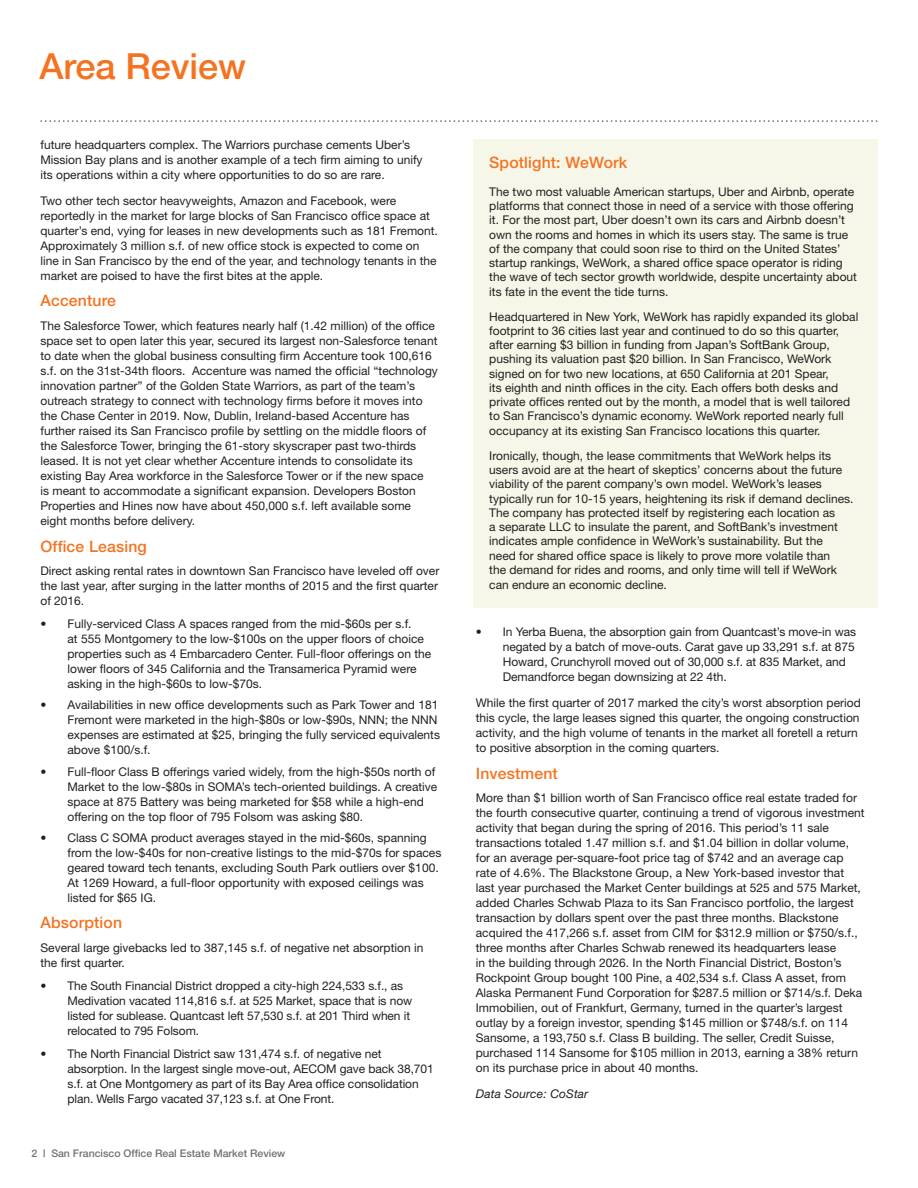
<style>
.page{position:relative;width:918px;height:1188px;background:#fff}
.page>*{position:absolute;margin:0;border:0;box-sizing:border-box;transform-origin:0 0}
.t1{font:500 36px "Helvetica Neue";color:#f47321}
.Orange_Subheads{font:500 15.75px "Helvetica Neue";letter-spacing:.01em;color:#f47321}
.Body_Text{font:12px/15px "Helvetica Neue";color:#231f20}
.Body_Text-2{font:italic 12px "Helvetica Neue";letter-spacing:.01em;color:#231f20}
.t2{font:500 10.5px "Helvetica Neue";color:#717074}
</style>
<div class="page">
<svg style="left:40px;top:120px;width:838px;height:2px"></svg>
<div style="left:473px;top:139px;width:405px;height:469px;background:#f7f7e9"></div>
<p class="t1" style="left:39px;top:44px;width:208px">Area Review</p>
<p class="Body_Text" style="left:40px;top:137px;width:384px">future headquarters complex. The Warriors purchase cements Uber’s<br>Mission Bay plans and is another example of a tech firm aiming to unify its operations within a city where opportunities to do so are rare.</p>
<p class="Body_Text" style="left:40px;top:193px;width:399px">Two other tech sector heavyweights, Amazon and Facebook, were reportedly in the market for large blocks of San Francisco office space at quarter’s end, vying for leases in new developments such as 181 Fremont.<br>Approximately 3 million s.f. of new office stock is expected to come on line in San Francisco by the end of the year, and technology tenants in the market are poised to have the first bites at the apple.</p>
<p class="Orange_Subheads" style="left:40px;top:291px;width:77px">Accenture</p>
<p class="Body_Text" style="left:40px;top:318px;width:399px">The Salesforce Tower, which features nearly half (1.42 million) of the office space set to open later this year, secured its largest non-Salesforce tenant to date when the global business consulting firm Accenture took 100,616 s.f. on the 31st-34th floors. Accenture was named the official “technology innovation partner” of the Golden State Warriors, as part of the team’s outreach strategy to connect with technology firms before it moves into the Chase Center in 2019. Now, Dublin, Ireland-based Accenture has further raised its San Francisco profile by settling on the middle floors of the Salesforce Tower, bringing the 61-story skyscraper past two-thirds leased. It is not yet clear whether Accenture intends to consolidate its existing Bay Area workforce in the Salesforce Tower or if the new space<br>is meant to accommodate a significant expansion. Developers Boston Properties and Hines now have about 450,000 s.f. left available some eight months before delivery.</p>
<p class="Orange_Subheads" style="left:40px;top:537px;width:108px">Office Leasing</p>
<p class="Body_Text" style="left:40px;top:563px;width:400px;text-align:justify">Direct asking rental rates in downtown San Francisco have leveled off over the last year, after surging in the latter months of 2015 and the first quarter of 2016.</p>
<p class="Body_Text" style="left:68px;top:616px;width:365px;text-indent:-27px">• Fully-serviced Class A spaces ranged from the mid-$60s per s.f.<br>at 555 Montgomery to the low-$100s on the upper floors of choice properties such as 4 Embarcadero Center. Full-floor offerings on the lower floors of 345 California and the Transamerica Pyramid were asking in the high-$60s to low-$70s.</p>
<p class="Body_Text" style="left:68px;top:697px;width:374px;text-indent:-27px">• Availabilities in new office developments such as Park Tower and 181<br>Fremont were marketed in the high-$80s or low-$90s, NNN; the NNN expenses are estimated at $25, bringing the fully serviced equivalents above $100/s.f.</p>
<p class="Body_Text" style="left:68px;top:764px;width:371px;text-indent:-27px">• Full-floor Class B offerings varied widely, from the high-$50s north of Market to the low-$80s in SOMA’s tech-oriented buildings. A creative space at 875 Battery was being marketed for $58 while a high-end offering on the top floor of 795 Folsom was asking $80.</p>
<p class="Body_Text" style="left:68px;top:830px;width:375px;text-indent:-27px">• Class C SOMA product averages stayed in the mid-$60s, spanning from the low-$40s for non-creative listings to the mid-$70s for spaces geared toward tech tenants, excluding South Park outliers over $100.<br>At 1269 Howard, a full-floor opportunity with exposed ceilings was listed for $65 IG.</p>
<p class="Orange_Subheads" style="left:40px;top:914px;width:83px">Absorption</p>
<p class="Body_Text" style="left:40px;top:940px;width:384px">Several large givebacks led to 387,145 s.f. of negative net absorption in the first quarter.</p>
<p class="Body_Text" style="left:68px;top:978px;width:346px;text-indent:-27px">• The South Financial District dropped a city-high 224,533 s.f., as Medivation vacated 114,816 s.f. at 525 Market, space that is now listed for sublease. Quantcast left 57,530 s.f. at 201 Third when it relocated to 795 Folsom.</p>
<p class="Body_Text" style="left:68px;top:1046px;width:368px;text-indent:-27px">• The North Financial District saw 131,474 s.f. of negative net absorption. In the largest single move-out, AECOM gave back 38,701 s.f. at One Montgomery as part of its Bay Area office consolidation plan. Wells Fargo vacated 37,123 s.f. at One Front.</p>
<p class="t2" style="left:32px;top:1147px;width:255px">2 | San Francisco Office Real Estate Market Review</p>
<p class="Orange_Subheads" style="left:489px;top:153px;width:140px">Spotlight: WeWork</p>
<p class="Body_Text" style="left:489px;top:184px;width:369px;line-height:14.4px">The two most valuable American startups, Uber and Airbnb, operate platforms that connect those in need of a service with those offering it. For the most part, Uber doesn’t own its cars and Airbnb doesn’t own the rooms and homes in which its users stay. The same is true of the company that could soon rise to third on the United States’ startup rankings, WeWork, a shared office space operator is riding the wave of tech sector growth worldwide, despite uncertainty about its fate in the event the tide turns.</p>
<p class="Body_Text" style="left:489px;top:309px;width:371px;line-height:14.4px">Headquartered in New York, WeWork has rapidly expanded its global footprint to 36 cities last year and continued to do so this quarter, after earning $3 billion in funding from Japan’s SoftBank Group, pushing its valuation past $20 billion. In San Francisco, WeWork signed on for two new locations, at 650 California at 201 Spear,<br>its eighth and ninth offices in the city. Each offers both desks and private offices rented out by the month, a model that is well tailored to San Francisco’s dynamic economy. WeWork reported nearly full occupancy at its existing San Francisco locations this quarter.</p>
<p class="Body_Text" style="left:489px;top:448px;width:366px;line-height:14.4px">Ironically, though, the lease commitments that WeWork helps its users avoid are at the heart of skeptics’ concerns about the future viability of the parent company’s own model. WeWork’s leases typically run for 10-15 years, heightening its risk if demand declines.<br>The company has protected itself by registering each location as<br>a separate LLC to insulate the parent, and SoftBank’s investment indicates ample confidence in WeWork’s sustainability. But the<br>need for shared office space is likely to prove more volatile than<br>the demand for rides and rooms, and only time will tell if WeWork can endure an economic decline.</p>
<p class="Body_Text" style="left:503px;top:624px;width:355px;text-indent:-27px">• In Yerba Buena, the absorption gain from Quantcast’s move-in was negated by a batch of move-outs. Carat gave up 33,291 s.f. at 875<br>Howard, Crunchyroll moved out of 30,000 s.f. at 835 Market, and Demandforce began downsizing at 22 4th.</p>
<p class="Body_Text" style="left:476px;top:695px;width:386px">While the first quarter of 2017 marked the city’s worst absorption period this cycle, the large leases signed this quarter, the ongoing construction activity, and the high volume of tenants in the market all foretell a return to positive absorption in the coming quarters.</p>
<p class="Orange_Subheads" style="left:476px;top:764px;width:83px">Investment</p>
<p class="Body_Text" style="left:476px;top:791px;width:390px">More than $1 billion worth of San Francisco office real estate traded for the fourth consecutive quarter, continuing a trend of vigorous investment activity that began during the spring of 2016. This period’s 11 sale transactions totaled 1.47 million s.f. and $1.04 billion in dollar volume, for an average per-square-foot price tag of $742 and an average cap rate of 4.6%. The Blackstone Group, a New York-based investor that last year purchased the Market Center buildings at 525 and 575 Market, added Charles Schwab Plaza to its San Francisco portfolio, the largest transaction by dollars spent over the past three months. Blackstone acquired the 417,266 s.f. asset from CIM for $312.9 million or $750/s.f., three months after Charles Schwab renewed its headquarters lease<br>in the building through 2026. In the North Financial District, Boston’s Rockpoint Group bought 100 Pine, a 402,534 s.f. Class A asset, from Alaska Permanent Fund Corporation for $287.5 million or $714/s.f. Deka Immobilien, out of Frankfurt, Germany, turned in the quarter’s largest outlay by a foreign investor, spending $145 million or $748/s.f. on 114<br>Sansome, a 193,750 s.f. Class B building. The seller, Credit Suisse, purchased 114 Sansome for $105 million in 2013, earning a 38% return on its purchase price in about 40 months.</p>
<p class="Body_Text-2" style="left:476px;top:1087px;width:114px">Data Source: CoStar</p>
</div>
